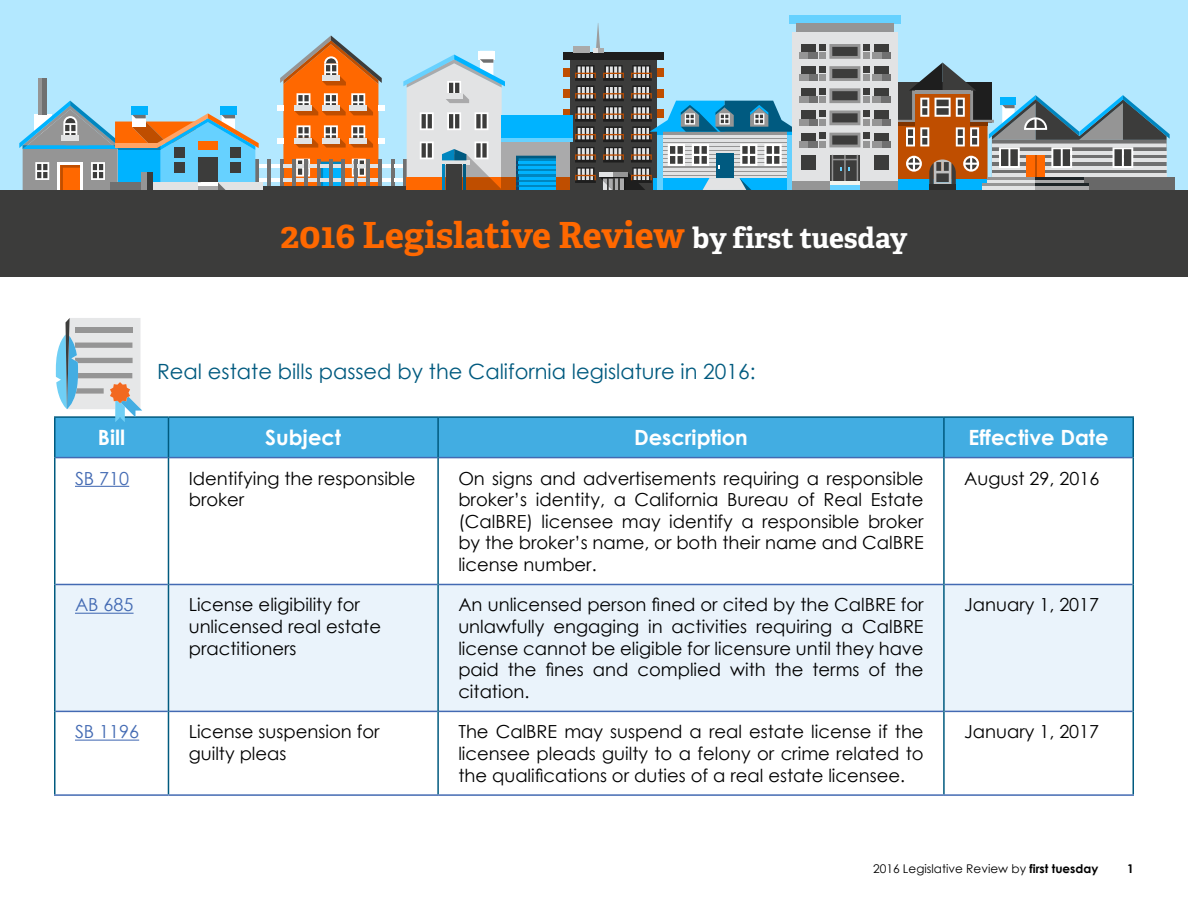
<style>
.page{position:relative;width:1188px;height:918px;background:#fff}
.page>*{position:absolute;margin:0;border:0;box-sizing:border-box;transform-origin:0 0}
.t1{font:700 36px "Adelle Basic";color:#ff6800}
.t2{font:21px "Century Gothic";color:#005a7f}
.t3{font:700 21px "Century Gothic";color:#fff}
.t4{font:18px/21.6px "Century Gothic";color:#000}
.t5{font:18px "Century Gothic";color:#436ab3}
.t6{font:12px "Century Gothic";color:#000}
.t7{font:700 12px "Century Gothic";color:#000}
.s1{font-size:28.5px;color:#fff}
.s2{font-weight:700}
</style>
<div class="page">
<div style="left:56px;top:418px;width:1076px;height:39px;background:#42ade2"></div>
<div style="left:56px;top:585px;width:1076px;height:126px;background:#eaf3fb"></div>
<hr style="left:56px;top:457px;width:112px;height:1px;background:#436ab3">
<hr style="left:169px;top:457px;width:268px;height:1px;background:#436ab3">
<hr style="left:439px;top:457px;width:504px;height:1px;background:#436ab3">
<hr style="left:945px;top:457px;width:188px;height:1px;background:#436ab3">
<hr style="left:56px;top:584px;width:112px;height:1px;background:#436ab3">
<hr style="left:169px;top:584px;width:268px;height:1px;background:#436ab3">
<hr style="left:439px;top:584px;width:504px;height:1px;background:#436ab3">
<hr style="left:945px;top:584px;width:188px;height:1px;background:#436ab3">
<hr style="left:56px;top:711px;width:112px;height:1px;background:#436ab3">
<hr style="left:169px;top:711px;width:268px;height:1px;background:#436ab3">
<hr style="left:439px;top:711px;width:504px;height:1px;background:#436ab3">
<hr style="left:945px;top:711px;width:188px;height:1px;background:#436ab3">
<hr style="left:54px;top:794px;width:114px;height:2px;background:#436ab3">
<hr style="left:168px;top:794px;width:270px;height:2px;background:#436ab3">
<hr style="left:438px;top:794px;width:506px;height:2px;background:#436ab3">
<hr style="left:944px;top:794px;width:190px;height:2px;background:#436ab3">
<hr style="left:54px;top:416px;width:114px;height:2px;background:#005a7f">
<hr style="left:54px;top:418px;width:2px;height:40px;background:#005a7f">
<hr style="left:168px;top:416px;width:270px;height:2px;background:#005a7f">
<hr style="left:168px;top:418px;width:1px;height:40px;background:#005a7f">
<hr style="left:438px;top:416px;width:506px;height:2px;background:#005a7f">
<hr style="left:437px;top:418px;width:2px;height:40px;background:#005a7f">
<hr style="left:944px;top:416px;width:190px;height:2px;background:#005a7f">
<hr style="left:943px;top:418px;width:2px;height:40px;background:#005a7f">
<hr style="left:1132px;top:418px;width:2px;height:40px;background:#005a7f">
<hr style="left:54px;top:458px;width:2px;height:126px;background:#005a7f">
<hr style="left:168px;top:458px;width:1px;height:126px;background:#005a7f">
<hr style="left:437px;top:458px;width:2px;height:126px;background:#005a7f">
<hr style="left:943px;top:458px;width:2px;height:126px;background:#005a7f">
<hr style="left:1132px;top:458px;width:2px;height:126px;background:#005a7f">
<hr style="left:54px;top:584px;width:2px;height:127px;background:#005a7f">
<hr style="left:168px;top:584px;width:1px;height:127px;background:#005a7f">
<hr style="left:437px;top:584px;width:2px;height:127px;background:#005a7f">
<hr style="left:943px;top:584px;width:2px;height:127px;background:#005a7f">
<hr style="left:1132px;top:584px;width:2px;height:127px;background:#005a7f">
<hr style="left:54px;top:711px;width:2px;height:83px;background:#005a7f">
<hr style="left:168px;top:711px;width:1px;height:83px;background:#005a7f">
<hr style="left:437px;top:711px;width:2px;height:83px;background:#005a7f">
<hr style="left:943px;top:711px;width:2px;height:83px;background:#005a7f">
<hr style="left:1132px;top:711px;width:2px;height:83px;background:#005a7f">
<hr style="left:75px;top:486px;width:54px;height:1px;background:#436ab3">
<hr style="left:75px;top:613px;width:59px;height:1px;background:#436ab3">
<hr style="left:75px;top:740px;width:64px;height:1px;background:#436ab3">
<div style="left:0;top:0;width:1188px;height:190px;background:#b3e8ff"></div>
<div style="left:789px;top:16px;width:112px;height:8px;background:#66d1ff"></div>
<div style="left:0;top:190px;width:1188px;height:87px;background:#3c3c3b"></div>
<div style="left:1057px;top:177px;width:118px;height:13px;background:#686868"></div>
<svg style="left:19px;top:23px;width:1151px;height:167px;background:#9fb3b8"></svg>
<svg style="left:56px;top:318px;width:86px;height:104px;background:#bacbd2"></svg>
<h1 class="t1" style="left:280px;top:212px;width:629px">2016 Legislative Review <span class="s1">by first tuesday</span></h1>
<p class="t2" style="left:157px;top:357px;width:600px">Real estate bills passed by the California legislature in 2016:</p>
<p class="t3" style="left:98px;top:422px;width:29px">Bill</p>
<p class="t3" style="left:265px;top:422px;width:78px">Subject</p>
<p class="t3" style="left:634px;top:422px;width:115px">Description</p>
<p class="t3" style="left:968px;top:422px;width:142px">Effective Date</p>
<p class="t5" style="left:75px;top:466px;width:56px">SB 710</p>
<p class="t4" style="left:189px;top:467px;width:228px">Identifying the responsible broker</p>
<p class="t4" style="left:458px;top:467px;width:467px;text-align:justify">On signs and advertisements requiring a responsible broker’s identity, a California Bureau of Real Estate (CalBRE) licensee may identify a responsible broker by the broker’s name, or both their name and CalBRE license number.</p>
<p class="t4" style="left:964px;top:467px;width:137px">August 29, 2016</p>
<p class="t5" style="left:75px;top:592px;width:60px">AB 685</p>
<p class="t4" style="left:189px;top:594px;width:194px">License eligibility for unlicensed real estate practitioners</p>
<p class="t4" style="left:458px;top:594px;width:467px;text-align:justify">An unlicensed person fined or cited by the CalBRE for unlawfully engaging in activities requiring a CalBRE license cannot be eligible for licensure until they have paid the fines and complied with the terms of the citation.</p>
<p class="t4" style="left:964px;top:594px;width:137px">January 1, 2017</p>
<p class="t5" style="left:75px;top:719px;width:66px">SB 1196</p>
<p class="t4" style="left:189px;top:721px;width:192px">License suspension for guilty pleas</p>
<p class="t4" style="left:458px;top:721px;width:467px;text-align:justify">The CalBRE may suspend a real estate license if the licensee pleads guilty to a felony or crime related to the qualifications or duties of a real estate licensee.</p>
<p class="t4" style="left:964px;top:721px;width:137px">January 1, 2017</p>
<p class="t6" style="left:873px;top:860px;width:227px">2016 Legislative Review by <span class="s2">first tuesday</span></p>
<p class="t7" style="left:1127px;top:859px;width:8px">1</p>
</div>
